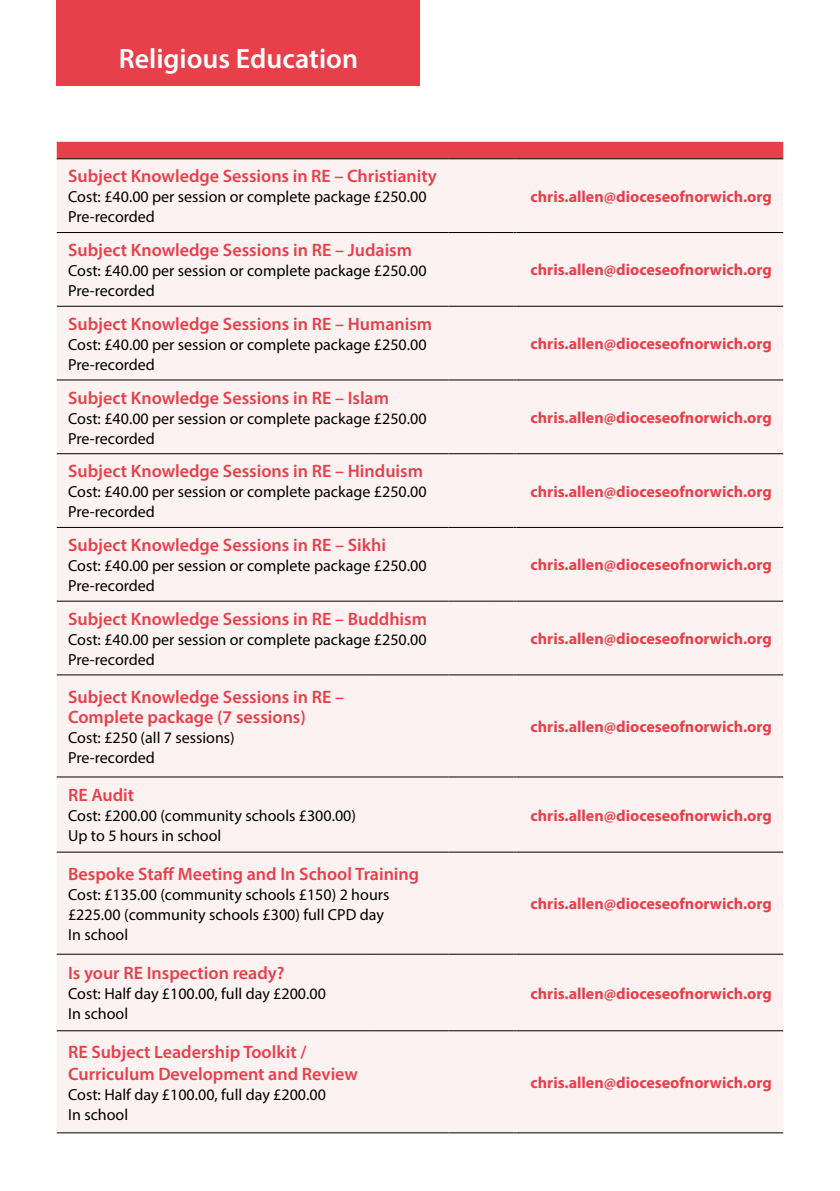
<style>
.page{position:relative;width:840px;height:1191px;background:#fff}
.page>*{position:absolute;margin:0;border:0;box-sizing:border-box;transform-origin:0 0}
.t1{font:600 28px "Myriad Pro";color:#fff}
.t2{font:600 18px/20px "Myriad Pro";color:#e7404a}
.t3{font:16px/20px "Myriad Pro";color:#000}
.t4{font:700 16px "Myriad Pro";color:#e7404a}
</style>
<div class="page">
<div style="left:57px;top:0;width:363px;height:85px;background:#e7404a"></div>
<div style="left:57px;top:159px;width:725px;height:973px;background:#fdf2f2"></div>
<div style="left:57px;top:142px;width:725px;height:17px;background:#e7404a"></div>
<hr style="left:516px;top:158px;width:266px;height:1px;background:#000">
<hr style="left:57px;top:232px;width:317px;height:1px;background:#000">
<hr style="left:374px;top:232px;width:74px;height:1px;background:#000">
<hr style="left:448px;top:232px;width:46px;height:1px;background:#000">
<svg style="left:494px;top:232px;width:22px;height:1px"></svg>
<hr style="left:516px;top:232px;width:266px;height:1px;background:#000">
<hr style="left:57px;top:306px;width:317px;height:1px;background:#000">
<hr style="left:374px;top:306px;width:74px;height:1px;background:#000">
<hr style="left:448px;top:306px;width:46px;height:1px;background:#000">
<svg style="left:494px;top:306px;width:22px;height:1px"></svg>
<hr style="left:516px;top:306px;width:266px;height:1px;background:#000">
<hr style="left:57px;top:380px;width:317px;height:1px;background:#000">
<hr style="left:374px;top:380px;width:74px;height:1px;background:#000">
<hr style="left:448px;top:380px;width:46px;height:1px;background:#000">
<svg style="left:494px;top:380px;width:22px;height:1px"></svg>
<hr style="left:516px;top:380px;width:266px;height:1px;background:#000">
<hr style="left:57px;top:453px;width:317px;height:1px;background:#000">
<hr style="left:374px;top:453px;width:74px;height:1px;background:#000">
<hr style="left:448px;top:453px;width:46px;height:1px;background:#000">
<svg style="left:494px;top:453px;width:22px;height:1px"></svg>
<hr style="left:516px;top:453px;width:266px;height:1px;background:#000">
<hr style="left:57px;top:527px;width:317px;height:1px;background:#000">
<hr style="left:374px;top:527px;width:74px;height:1px;background:#000">
<hr style="left:448px;top:527px;width:46px;height:1px;background:#000">
<svg style="left:494px;top:527px;width:22px;height:1px"></svg>
<hr style="left:516px;top:527px;width:266px;height:1px;background:#000">
<hr style="left:57px;top:601px;width:317px;height:1px;background:#000">
<hr style="left:374px;top:601px;width:74px;height:1px;background:#000">
<hr style="left:448px;top:601px;width:46px;height:1px;background:#000">
<svg style="left:494px;top:601px;width:22px;height:1px"></svg>
<hr style="left:516px;top:601px;width:266px;height:1px;background:#000">
<hr style="left:57px;top:674px;width:317px;height:1px;background:#000">
<hr style="left:374px;top:674px;width:74px;height:1px;background:#000">
<hr style="left:448px;top:674px;width:46px;height:1px;background:#000">
<svg style="left:494px;top:674px;width:22px;height:1px"></svg>
<hr style="left:516px;top:674px;width:266px;height:1px;background:#000">
<hr style="left:57px;top:776px;width:317px;height:1px;background:#000">
<hr style="left:374px;top:776px;width:74px;height:1px;background:#000">
<hr style="left:448px;top:776px;width:46px;height:1px;background:#000">
<svg style="left:494px;top:776px;width:22px;height:1px"></svg>
<hr style="left:516px;top:776px;width:266px;height:1px;background:#000">
<hr style="left:57px;top:851px;width:317px;height:1px;background:#000">
<hr style="left:374px;top:851px;width:74px;height:1px;background:#000">
<hr style="left:448px;top:851px;width:46px;height:1px;background:#000">
<svg style="left:494px;top:851px;width:22px;height:1px"></svg>
<hr style="left:516px;top:851px;width:266px;height:1px;background:#000">
<hr style="left:57px;top:954px;width:317px;height:1px;background:#000">
<hr style="left:374px;top:954px;width:74px;height:1px;background:#000">
<hr style="left:448px;top:954px;width:46px;height:1px;background:#000">
<svg style="left:494px;top:954px;width:22px;height:1px"></svg>
<hr style="left:516px;top:954px;width:266px;height:1px;background:#000">
<hr style="left:57px;top:1030px;width:317px;height:1px;background:#000">
<hr style="left:374px;top:1030px;width:74px;height:1px;background:#000">
<hr style="left:448px;top:1030px;width:46px;height:1px;background:#000">
<svg style="left:494px;top:1030px;width:22px;height:1px"></svg>
<hr style="left:516px;top:1030px;width:266px;height:1px;background:#000">
<hr style="left:57px;top:1132px;width:317px;height:1px;background:#000">
<hr style="left:374px;top:1132px;width:74px;height:1px;background:#000">
<hr style="left:448px;top:1132px;width:46px;height:1px;background:#000">
<svg style="left:494px;top:1132px;width:22px;height:1px"></svg>
<hr style="left:516px;top:1132px;width:266px;height:1px;background:#000">
<h1 class="t1" style="left:119px;top:41px;width:241px">Religious Education</h1>
<p class="t2" style="left:68px;top:166px;width:370px">Subject Knowledge Sessions in RE – Christianity</p>
<p class="t3" style="left:68px;top:187px;width:360px">Cost: £40.00 per session or complete package £250.00<br>Pre-recorded</p>
<p class="t4" style="left:530px;top:186px;width:242px">chris.allen@dioceseofnorwich.org</p>
<p class="t2" style="left:68px;top:240px;width:345px">Subject Knowledge Sessions in RE – Judaism</p>
<p class="t3" style="left:68px;top:260px;width:360px">Cost: £40.00 per session or complete package £250.00<br>Pre-recorded</p>
<p class="t4" style="left:530px;top:259px;width:242px">chris.allen@dioceseofnorwich.org</p>
<p class="t2" style="left:68px;top:313px;width:365px">Subject Knowledge Sessions in RE – Humanism</p>
<p class="t3" style="left:68px;top:334px;width:360px">Cost: £40.00 per session or complete package £250.00<br>Pre-recorded</p>
<p class="t4" style="left:530px;top:333px;width:242px">chris.allen@dioceseofnorwich.org</p>
<p class="t2" style="left:68px;top:387px;width:322px">Subject Knowledge Sessions in RE – Islam</p>
<p class="t3" style="left:68px;top:408px;width:360px">Cost: £40.00 per session or complete package £250.00<br>Pre-recorded</p>
<p class="t4" style="left:530px;top:407px;width:242px">chris.allen@dioceseofnorwich.org</p>
<p class="t2" style="left:68px;top:461px;width:356px">Subject Knowledge Sessions in RE – Hinduism</p>
<p class="t3" style="left:68px;top:482px;width:360px">Cost: £40.00 per session or complete package £250.00<br>Pre-recorded</p>
<p class="t4" style="left:530px;top:481px;width:242px">chris.allen@dioceseofnorwich.org</p>
<p class="t2" style="left:68px;top:534px;width:319px">Subject Knowledge Sessions in RE – Sikhi</p>
<p class="t3" style="left:68px;top:555px;width:360px">Cost: £40.00 per session or complete package £250.00<br>Pre-recorded</p>
<p class="t4" style="left:530px;top:554px;width:242px">chris.allen@dioceseofnorwich.org</p>
<p class="t2" style="left:68px;top:608px;width:360px">Subject Knowledge Sessions in RE – Buddhism</p>
<p class="t3" style="left:68px;top:629px;width:360px">Cost: £40.00 per session or complete package £250.00<br>Pre-recorded</p>
<p class="t4" style="left:530px;top:628px;width:242px">chris.allen@dioceseofnorwich.org</p>
<p class="t2" style="left:68px;top:686px;width:277px">Subject Knowledge Sessions in RE –<br>Complete package (7 sessions)</p>
<p class="t3" style="left:68px;top:727px;width:168px">Cost: £250 (all 7 sessions)<br>Pre-recorded</p>
<p class="t4" style="left:530px;top:716px;width:242px">chris.allen@dioceseofnorwich.org</p>
<p class="t2" style="left:68px;top:785px;width:68px">RE Audit</p>
<p class="t3" style="left:68px;top:805px;width:289px">Cost: £200.00 (community schools £300.00)<br>Up to 5 hours in school</p>
<p class="t4" style="left:530px;top:804px;width:242px">chris.allen@dioceseofnorwich.org</p>
<p class="t2" style="left:68px;top:863px;width:352px">Bespoke Staff Meeting and In School Training</p>
<p class="t3" style="left:68px;top:884px;width:322px">Cost: £135.00 (community schools £150) 2 hours £225.00 (community schools £300) full CPD day<br>In school</p>
<p class="t4" style="left:530px;top:893px;width:242px">chris.allen@dioceseofnorwich.org</p>
<p class="t2" style="left:68px;top:962px;width:218px">Is your RE Inspection ready?</p>
<p class="t3" style="left:68px;top:983px;width:259px">Cost: Half day £100.00, full day £200.00<br>In school</p>
<p class="t4" style="left:530px;top:982px;width:242px">chris.allen@dioceseofnorwich.org</p>
<p class="t2" style="left:68px;top:1040px;width:291px;line-height:22px">RE Subject Leadership Toolkit /<br>Curriculum Development and Review</p>
<p class="t3" style="left:68px;top:1084px;width:259px">Cost: Half day £100.00, full day £200.00<br>In school</p>
<p class="t4" style="left:530px;top:1072px;width:242px">chris.allen@dioceseofnorwich.org</p>
</div>
